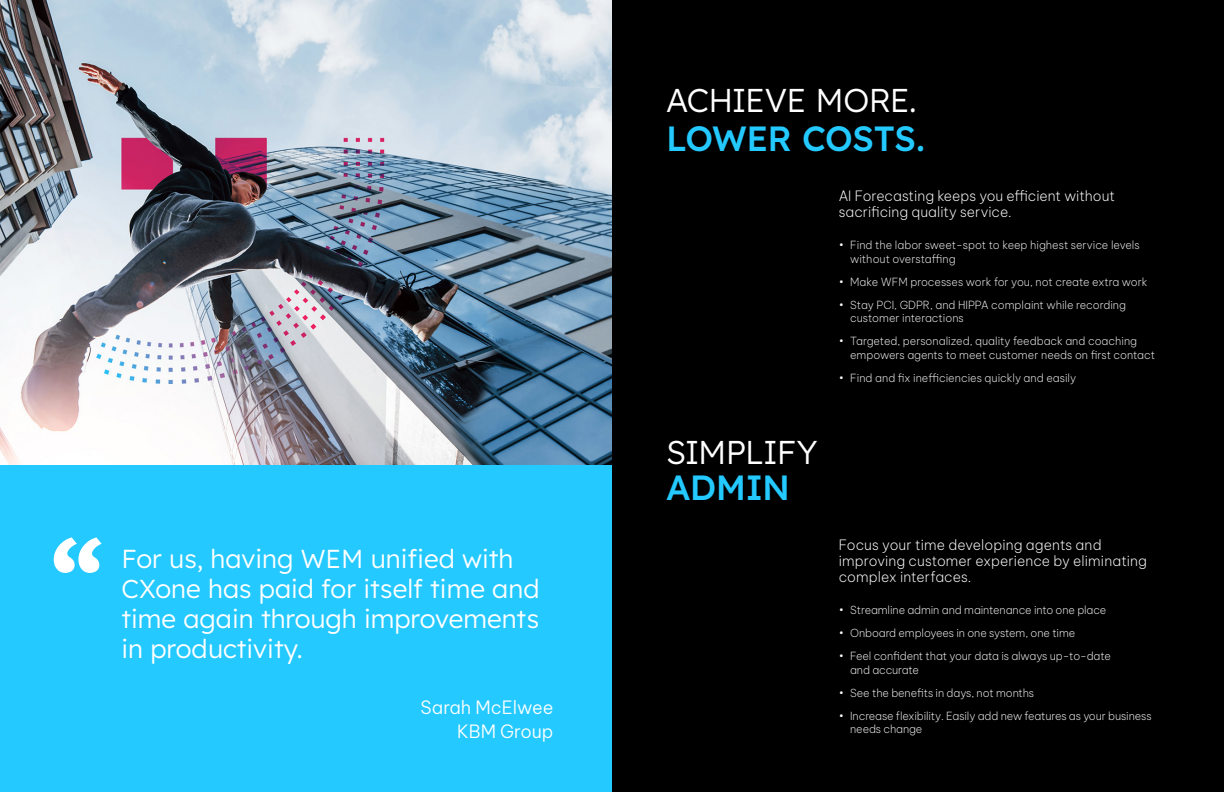
<style>
.page{position:relative;width:1224px;height:792px;background:#fff}
.page>*{position:absolute;margin:0;border:0;box-sizing:border-box;transform-origin:0 0}
.body_text_14_16_be{font:900 100px "Lexend";color:#fff}
.H2___Top_Title_35w{font:500 35px "Lexend";letter-spacing:-.02em;color:#23c9ff}
.H2___Top_Title_35w-2{font:300 33px "Lexend";letter-spacing:-.025em;color:#fff}
.H2__Top_Title_26_le{font:300 26px/30px "Lexend";color:#fff}
.sub_title_18_19_whit{font:300 18px/24px "Be Vietnam Pro";color:#fff;text-align:right}
.body_text_14_16_be-2{font:200 14px/16px "Be Vietnam Pro";letter-spacing:.005em;color:#fff}
.t1{font:200 11px/13.2px "Be Vietnam Pro";letter-spacing:-.005em;color:#f1f1f2}
.s1{color:#fff}
</style>
<div class="page">
<div style="left:612px;top:0;width:612px;height:792px;background:#000"></div>
<div style="left:0;top:464px;width:612px;height:328px;background:#23c9ff"></div>
<img style="left:0;top:0;width:612px;height:464px">
<p class="body_text_14_16_be" style="left:50px;top:504px;width:56px">“</p>
<p class="H2__Top_Title_26_le" style="left:122px;top:542px;width:419px">For us, having WEM unified with<br>CXone has paid for itself time and time again through improvements in productivity.</p>
<p class="sub_title_18_19_whit" style="left:421px;top:694px;width:134px">Sarah McElwee<br>KBM Group</p>
<p class="H2___Top_Title_35w-2" style="left:666px;top:76px;width:252px">ACHIEVE MORE.</p>
<p class="H2___Top_Title_35w" style="left:666px;top:113px;width:260px">LOWER COSTS.</p>
<p class="body_text_14_16_be-2" style="left:839px;top:187px;width:278px">AI Forecasting keeps you efficient without sacrificing quality service.</p>
<p class="t1" style="left:850px;top:238px;width:291px;text-indent:-11px"><span class="s1">•</span> Find the labor sweet-spot to keep highest service levels without overstaffing</p>
<p class="t1" style="left:839px;top:274px;width:310px"><span class="s1">•</span> Make WFM processes work for you, not create extra work</p>
<p class="t1" style="left:850px;top:297px;width:277px;text-indent:-11px"><span class="s1">•</span> Stay PCI, GDPR, and HIPPA complaint while recording customer interactions</p>
<p class="t1" style="left:850px;top:334px;width:307px;text-indent:-11px"><span class="s1">•</span> Targeted, personalized, quality feedback and coaching empowers agents to meet customer needs on first contact</p>
<p class="t1" style="left:839px;top:370px;width:239px"><span class="s1">•</span> Find and fix inefficiencies quickly and easily</p>
<p class="H2___Top_Title_35w-2" style="left:666px;top:428px;width:153px">SIMPLIFY</p>
<p class="H2___Top_Title_35w" style="left:666px;top:462px;width:126px">ADMIN</p>
<p class="body_text_14_16_be-2" style="left:839px;top:535px;width:310px">Focus your time developing agents and improving customer experience by eliminating complex interfaces.</p>
<p class="t1" style="left:839px;top:603px;width:269px"><span class="s1">•</span> Streamline admin and maintenance into one place</p>
<p class="t1" style="left:839px;top:626px;width:238px"><span class="s1">•</span> Onboard employees in one system, one time</p>
<p class="t1" style="left:850px;top:649px;width:262px;text-indent:-11px"><span class="s1">•</span> Feel confident that your data is always up-to-date and accurate</p>
<p class="t1" style="left:839px;top:685px;width:197px"><span class="s1">•</span> See the benefits in days, not months</p>
<p class="t1" style="left:850px;top:709px;width:303px;text-indent:-11px"><span class="s1">•</span> Increase flexibility. Easily add new features as your business needs change</p>
</div>
